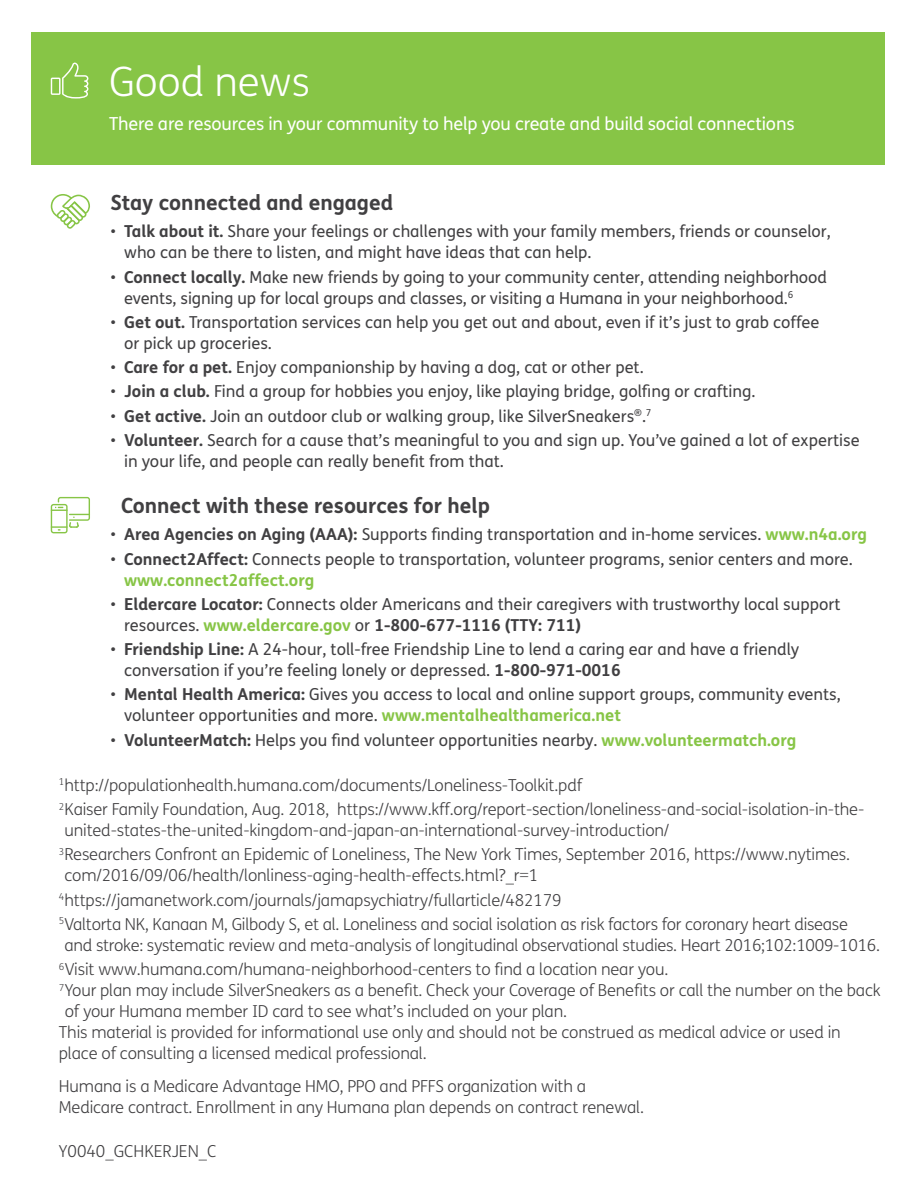
<style>
.page{position:relative;width:918px;height:1188px;background:#fff}
.page>*{position:absolute;margin:0;border:0;box-sizing:border-box;transform-origin:0 0}
.t1{font:300 40.5px "FS Humana";color:#fff}
.t2{font:700 21px "FS Humana";color:#414042}
.t3{font:18px "FS Humana";letter-spacing:-.01em;color:#fff}
.t4{font:16.5px/21px "FS Humana";color:#414042}
.t5{font:300 16.5px/24.3px "FS Humana";letter-spacing:-.01em;color:#414042}
.s1{font-weight:300}
.s2{font-weight:700}
.s3{font-weight:700;color:#87c546}
</style>
<div class="page">
<div style="left:32px;top:32px;width:853px;height:133px;background:#87c546"></div>
<svg style="left:51px;top:63px;width:37px;height:36px"></svg>
<svg style="left:51px;top:194px;width:39px;height:35px"></svg>
<svg style="left:51px;top:497px;width:39px;height:36px"></svg>
<h1 class="t1" style="left:109px;top:54px;width:202px">Good news</h1>
<p class="t3" style="left:109px;top:111px;width:687px">There are resources in your community to help you create and build social connections</p>
<p class="t2" style="left:110px;top:186px;width:284px">Stay connected and engaged</p>
<p class="t4" style="left:124px;top:221px;width:708px;text-indent:-14px"><span class="s1">•</span> <span class="s2">Talk about it.</span> Share your feelings or challenges with your family members, friends or counselor, who can be there to listen, and might have ideas that can help.</p>
<p class="t4" style="left:124px;top:266px;width:704px;text-indent:-14px"><span class="s1">•</span> <span class="s2">Connect locally.</span> Make new friends by going to your community center, attending neighborhood events, signing up for local groups and classes, or visiting a Humana in your neighborhood.<sup>6</sup></p>
<p class="t4" style="left:124px;top:311px;width:697px;text-indent:-14px"><span class="s1">•</span> <span class="s2">Get out.</span> Transportation services can help you get out and about, even if it’s just to grab coffee or pick up groceries.</p>
<p class="t4" style="left:110px;top:357px;width:535px"><span class="s1">•</span> <span class="s2">Care for a pet.</span> Enjoy companionship by having a dog, cat or other pet.</p>
<p class="t4" style="left:110px;top:381px;width:647px"><span class="s1">•</span> <span class="s2">Join a club.</span> Find a group for hobbies you enjoy, like playing bridge, golfing or crafting.</p>
<p class="t4" style="left:110px;top:405px;width:543px"><span class="s1">•</span> <span class="s2">Get active.</span> Join an outdoor club or walking group, like SilverSneakers<sup>®</sup>.<sup>7</sup></p>
<p class="t4" style="left:124px;top:429px;width:737px;text-indent:-14px"><span class="s1">•</span> <span class="s2">Volunteer.</span> Search for a cause that’s meaningful to you and sign up. You’ve gained a lot of expertise in your life, and people can really benefit from that.</p>
<p class="t2" style="left:121px;top:489px;width:370px">Connect with these resources for help</p>
<p class="t4" style="left:110px;top:524px;width:758px"><span class="s1">•</span> <span class="s2">Area Agencies on Aging (AAA):</span> Supports finding transportation and in-home services. <span class="s3">www.n4a.org</span></p>
<p class="t4" style="left:124px;top:548px;width:730px;text-indent:-14px"><span class="s1">•</span> <span class="s2">Connect2Affect:</span> Connects people to transportation, volunteer programs, senior centers and more. <span class="s3">www.connect2affect.org</span></p>
<p class="t4" style="left:124px;top:593px;width:718px;text-indent:-14px"><span class="s1">•</span> <span class="s2">Eldercare Locator:</span> Connects older Americans and their caregivers with trustworthy local support resources. <span class="s3">www.eldercare.gov</span> or <span class="s2">1-800-677-1116 (TTY: 711)</span></p>
<p class="t4" style="left:124px;top:639px;width:677px;text-indent:-14px"><span class="s1">•</span> <span class="s2">Friendship Line:</span> A 24-hour, toll-free Friendship Line to lend a caring ear and have a friendly conversation if you’re feeling lonely or depressed. <span class="s2">1-800-971-0016</span></p>
<p class="t4" style="left:124px;top:684px;width:718px;text-indent:-14px"><span class="s1">•</span> <span class="s2">Mental Health America:</span> Gives you access to local and online support groups, community events, volunteer opportunities and more. <span class="s3">www.mentalhealthamerica.net</span></p>
<p class="t4" style="left:110px;top:729px;width:687px"><span class="s1">•</span> <span class="s2">VolunteerMatch:</span> Helps you find volunteer opportunities nearby. <span class="s3">www.volunteermatch.org</span></p>
<p class="t5" style="left:59px;top:773px;width:807px"><sup>1</sup>http://populationhealth.humana.com/documents/Loneliness-Toolkit.pdf<br><sup>2</sup>Kaiser Family Foundation, Aug. 2018, https://www.kff.org/report-section/loneliness-and-social-isolation-in-the-</p>
<p class="t5" style="left:59px;top:818px;width:793px;text-indent:6px">united-states-the-united-kingdom-and-japan-an-international-survey-introduction/<br><sup>3</sup>Researchers Confront an Epidemic of Loneliness, The New York Times, September 2016, https://www.nytimes.</p>
<p class="t5" style="left:59px;top:863px;width:791px;text-indent:6px">com/2016/09/06/health/lonliness-aging-health-effects.html?_r=1<br><sup>4</sup>https://jamanetwork.com/journals/jamapsychiatry/fullarticle/482179<br><sup>5</sup>Valtorta NK, Kanaan M, Gilbody S, et al. Loneliness and social isolation as risk factors for coronary heart disease</p>
<p class="t5" style="left:59px;top:933px;width:823px;text-indent:6px">and stroke: systematic review and meta-analysis of longitudinal observational studies. Heart 2016;102:1009-1016.<br><sup>6</sup>Visit www.humana.com/humana-neighborhood-centers to find a location near you.</p>
<p class="t5" style="left:59px;top:978px;width:823px"><sup>7</sup>Your plan may include SilverSneakers as a benefit. Check your Coverage of Benefits or call the number on the back</p>
<p class="t5" style="left:65px;top:999px;width:504px">of your Humana member ID card to see what’s included on your plan.</p>
<p class="t5" style="left:59px;top:1020px;width:783px">This material is provided for informational use only and should not be construed as medical advice or used in</p>
<p class="t5" style="left:59px;top:1041px;width:369px">place of consulting a licensed medical professional.</p>
<p class="t5" style="left:59px;top:1075px;width:587px;line-height:21px">Humana is a Medicare Advantage HMO, PPO and PFFS organization with a<br>Medicare contract. Enrollment in any Humana plan depends on contract renewal.</p>
<p class="t5" style="left:59px;top:1138px;width:159px">Y0040_GCHKERJEN_C</p>
</div>
